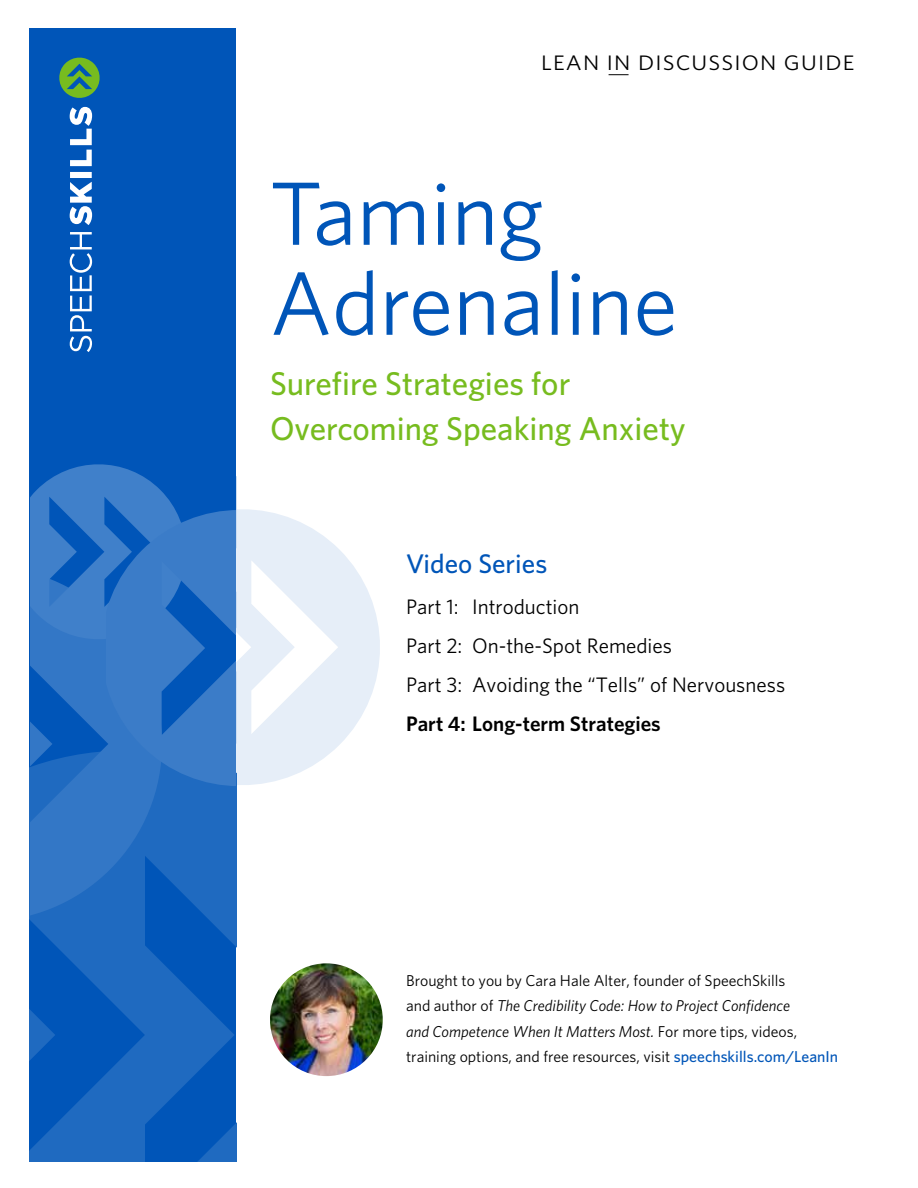
<style>
.page{position:relative;width:918px;height:1188px;background:#fff}
.page>*{position:absolute;margin:0;border:0;box-sizing:border-box;transform-origin:0 0}
.t1{font:90px/90px "Whitney";color:#0055b8}
.t2{font:500 33px/45px "Whitney";color:#77bc1f}
.t3{font:500 27px "Whitney";color:#0055b8}
.t4{font:21px/39px "Whitney";color:#000}
.t5{font:600 21px "Whitney";color:#000}
.t6{font:21px "Whitney";letter-spacing:.05em;color:#000;scale:1.1 1}
.t7{font:15.75px/25.5px "Whitney";color:#000}
.s1{font-style:italic}
.s2{font-weight:500;color:#0055b8}
</style>
<div class="page">
<svg style="left:236px;top:496px;width:144px;height:303px;fill:#e6eef8"></svg>
<div style="left:29px;top:28px;width:207px;height:1134px;background:#0055b8"></div>
<svg style="left:29px;top:723px;width:207px;height:439px;fill:#1f6ac0"></svg>
<svg style="left:30px;top:800px;width:148px;height:136px;background:#246dc1"></svg>
<svg style="left:59px;top:57px;width:41px;height:41px"></svg>
<svg style="left:70px;top:232px;width:22px;height:120px"></svg>
<svg style="left:70px;top:107px;width:22px;height:118px"></svg>
<svg style="left:30px;top:464px;width:205px;height:336px"></svg>
<svg style="left:609px;top:74px;width:20px;height:1px"></svg>
<img style="left:270px;top:963px;width:113px;height:113px;border-radius:56px">
<h3 class="t6" style="left:541px;top:49px;width:286px">LEAN IN DISCUSSION GUIDE</h3>
<h1 class="t1" style="left:270px;top:166px;width:409px">Taming<br>Adrenaline</h1>
<h2 class="t2" style="left:270px;top:360px;width:417px">Surefire Strategies for<br>Overcoming Speaking Anxiety</h2>
<h3 class="t3" style="left:406px;top:546px;width:143px">Video Series</h3>
<h3 class="t4" style="left:406px;top:586px;width:381px">Part 1: Introduction<br>Part 2: On-the-Spot Remedies<br>Part 3: Avoiding the “Tells” of Nervousness</h3>
<h3 class="t5" style="left:406px;top:709px;width:256px">Part 4: Long-term Strategies</h3>
<p class="t7" style="left:406px;top:967px;width:434px">Brought to you by Cara Hale Alter, founder of SpeechSkills<br>and author of <span class="s1">The Credibility Code: How to Project Confidence<br>and Competence When It Matters Most.</span> For more tips, videos, training options, and free resources, visit <span class="s2">speechskills.com/LeanIn</span></p>
</div>
